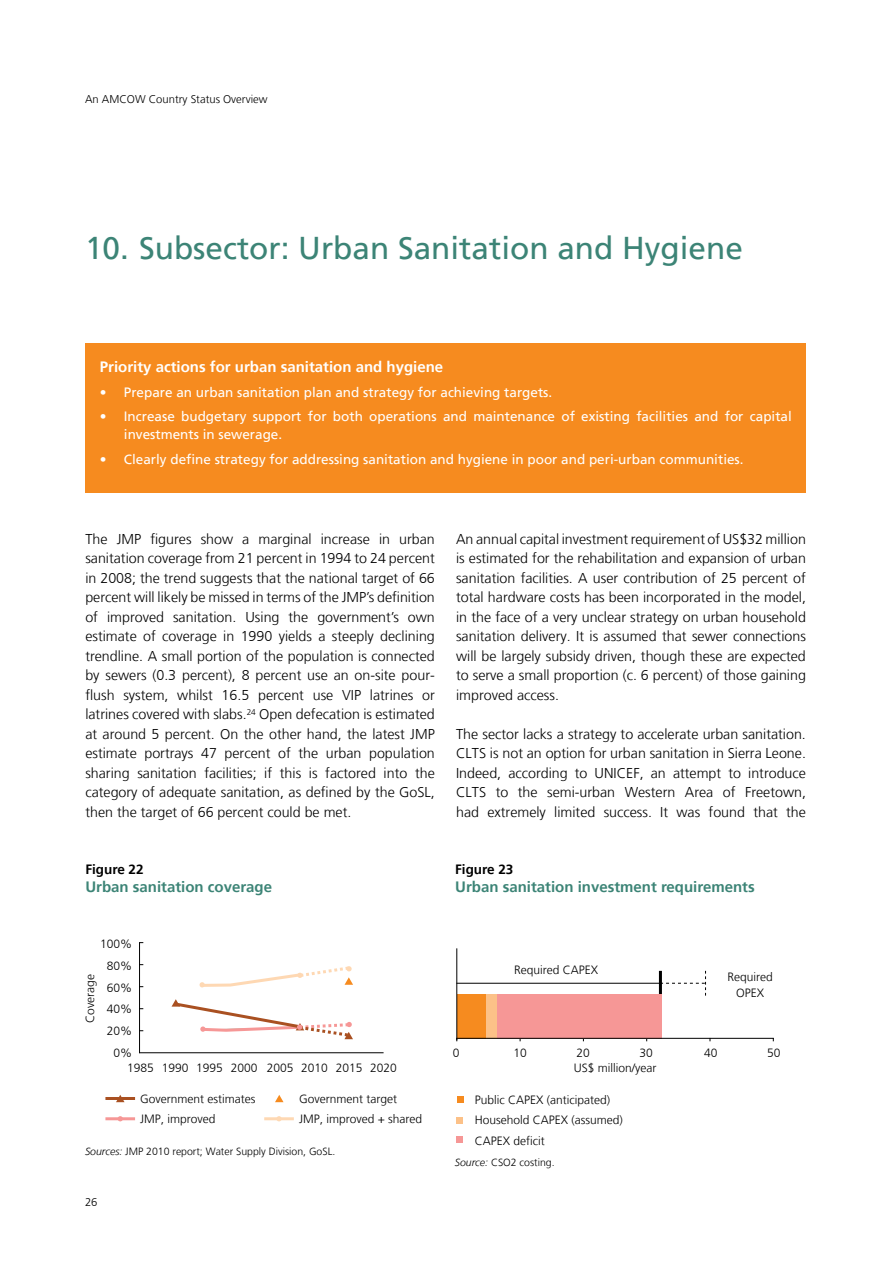
<style>
.page{position:relative;width:891px;height:1269px;background:#fff}
.page>*{position:absolute;margin:0;border:0;box-sizing:border-box;transform-origin:0 0}
.t1{font:31.5px "Frutiger LT";color:#3c8476}
.t2{font:700 15px "Frutiger 65";color:#3c8476}
.t3{font:700 15px "Frutiger 65";color:#fff}
.t4{font:300 14.25px/19.5px "Frutiger LT";color:#000;text-align:justify}
.t5{font:13.5px/18px "Frutiger LT";color:#fff}
.t6{font:700 13.5px "Frutiger 65";color:#000}
.t7{font:300 12px/21.9px "Frutiger LT";color:#000}
.t8{font:300 11.25px "Frutiger LT";color:#000}
.t9{font:300 10.5px "Frutiger LT";color:#000}
.s1{font-style:italic}
</style>
<div class="page">
<div style="left:86px;top:343px;width:720px;height:150px;background:#f68b1f"></div>
<hr style="left:456px;top:983px;width:205px;height:1px;background:#000">
<hr style="left:659px;top:971px;width:3px;height:25px;background:#000">
<svg style="left:661px;top:971px;width:45px;height:25px"></svg>
<div style="left:457px;top:994px;width:29px;height:44px;background:#f68b1f"></div>
<div style="left:457px;top:1096px;width:7px;height:7px;background:#f68b1f"></div>
<hr style="left:456px;top:948px;width:1px;height:92px;background:#000">
<div style="left:456px;top:1117px;width:6px;height:7px;background:#fcc188"></div>
<div style="left:456px;top:1136px;width:6px;height:7px;background:#f69796"></div>
<div style="left:486px;top:994px;width:11px;height:44px;background:#fcc188"></div>
<div style="left:497px;top:994px;width:165px;height:44px;background:#f69796"></div>
<hr style="left:456px;top:1038px;width:318px;height:1px;background:#000">
<hr style="left:139px;top:942px;width:1px;height:111px;background:#000">
<hr style="left:139px;top:1052px;width:245px;height:1px;background:#000">
<hr style="left:105px;top:1097px;width:30px;height:3px;background:#a95021">
<svg style="left:116px;top:1095px;width:9px;height:7px"></svg>
<hr style="left:105px;top:1117px;width:30px;height:3px;background:#f69796">
<hr style="left:264px;top:1117px;width:30px;height:3px;background:#fed8b3">
<svg style="left:276px;top:1116px;width:6px;height:5px"></svg>
<svg style="left:275px;top:1095px;width:9px;height:7px"></svg>
<svg style="left:199px;top:966px;width:154px;height:22px"></svg>
<svg style="left:172px;top:999px;width:181px;height:40px"></svg>
<p class="t8" style="left:85px;top:93px;width:184px">An AMCOW Country Status Overview</p>
<h1 class="t1" style="left:85px;top:229px;width:659px">10. Subsector: Urban Sanitation and Hygiene</h1>
<p class="t3" style="left:100px;top:358px;width:345px">Priority actions for urban sanitation and hygiene</p>
<p class="t5" style="left:100px;top:383px;width:454px">• Prepare an urban sanitation plan and strategy for achieving targets.</p>
<p class="t5" style="left:124px;top:408px;width:669px;text-indent:-24px">• Increase budgetary support for both operations and maintenance of existing facilities and for capital investments in sewerage.</p>
<p class="t5" style="left:100px;top:451px;width:645px">• Clearly define strategy for addressing sanitation and hygiene in poor and peri-urban communities.</p>
<p class="t4" style="left:85px;top:529px;width:351px">The JMP figures show a marginal increase in urban sanitation coverage from 21 percent in 1994 to 24 percent in 2008; the trend suggests that the national target of 66 percent will likely be missed in terms of the JMP’s definition of improved sanitation. Using the government’s own estimate of coverage in 1990 yields a steeply declining trendline. A small portion of the population is connected by sewers (0.3 percent), 8 percent use an on-site pour&shy;flush system, whilst 16.5 percent use VIP latrines or latrines covered with slabs.<sup>24</sup> Open defecation is estimated at around 5 percent. On the other hand, the latest JMP estimate portrays 47 percent of the urban population sharing sanitation facilities; if this is factored into the category of adequate sanitation, as defined by the GoSL, then the target of 66 percent could be met.</p>
<p class="t6" style="left:85px;top:862px;width:60px">Figure 22</p>
<p class="t2" style="left:85px;top:878px;width:188px">Urban sanitation coverage</p>
<p class="t7" style="left:100px;top:933px;width:34px;text-align:right">100%<br>80%<br>60%<br>40%<br>20%<br>0%</p>
<p class="t7" style="left:127px;top:1057px;width:271px">1985 1990 1995 2000 2005 2010 2015 2020</p>
<p class="t7" style="left:79px;top:1023px;width:50px;rotate:-90deg">Coverage</p>
<p class="t7" style="left:140px;top:1088px;width:117px;line-height:20.4px">Government estimates<br>JMP, improved</p>
<p class="t7" style="left:299px;top:1088px;width:125px;line-height:20.4px">Government target<br>JMP, improved + shared</p>
<p class="t9" style="left:85px;top:1146px;width:252px"><span class="s1">Sources:</span> JMP 2010 report; Water Supply Division, GoSL.</p>
<p class="t8" style="left:85px;top:1195px;width:14px">26</p>
<p class="t4" style="left:456px;top:529px;width:351px">An annual capital investment requirement of US$32 million is estimated for the rehabilitation and expansion of urban sanitation facilities. A user contribution of 25 percent of total hardware costs has been incorporated in the model, in the face of a very unclear strategy on urban household sanitation delivery. It is assumed that sewer connections will be largely subsidy driven, though these are expected to serve a small proportion (c. 6 percent) of those gaining improved access.</p>
<p class="t4" style="left:456px;top:724px;width:351px">The sector lacks a strategy to accelerate urban sanitation.<br>CLTS is not an option for urban sanitation in Sierra Leone.<br>Indeed, according to UNICEF, an attempt to introduce CLTS to the semi-urban Western Area of Freetown, had extremely limited success. It was found that the</p>
<p class="t6" style="left:455px;top:862px;width:60px">Figure 23</p>
<p class="t2" style="left:455px;top:878px;width:301px">Urban sanitation investment requirements</p>
<p class="t7" style="left:514px;top:959px;width:86px">Required CAPEX</p>
<p class="t7" style="left:728px;top:968px;width:47px;line-height:16.5px;text-align:center">Required<br>OPEX</p>
<p class="t7" style="left:453px;top:1042px;width:8px">0</p>
<p class="t7" style="left:514px;top:1042px;width:15px">10</p>
<p class="t7" style="left:577px;top:1042px;width:15px">20</p>
<p class="t7" style="left:640px;top:1042px;width:15px">30</p>
<p class="t7" style="left:704px;top:1042px;width:15px">40</p>
<p class="t7" style="left:767px;top:1042px;width:15px">50</p>
<p class="t7" style="left:574px;top:1058px;width:84px">US$ million/year</p>
<p class="t7" style="left:475px;top:1090px;width:150px;line-height:20.4px">Public CAPEX (anticipated)<br>Household CAPEX (assumed)<br>CAPEX deficit</p>
<p class="t9" style="left:455px;top:1157px;width:101px"><span class="s1">Source:</span> CSO2 costing.</p>
</div>
